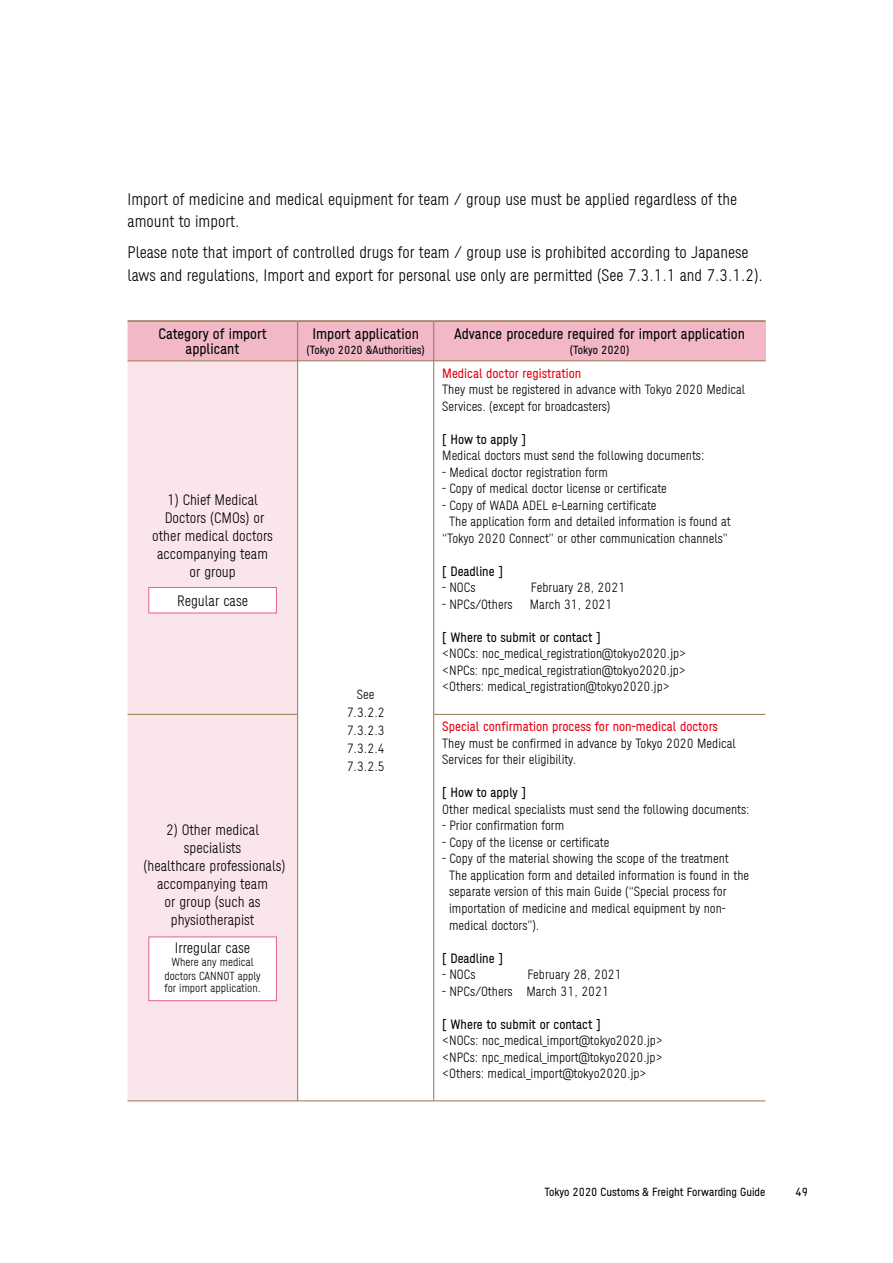
<style>
.page{position:relative;width:893px;height:1263px;background:#fff}
.page>*{position:absolute;margin:0;border:0;box-sizing:border-box;transform-origin:0 0}
.t1{font:300 15px/22.5px "TOKYO2020";color:#000}
.t2{font:300 13.5px/18px "TOKYO2020";color:#000;text-align:center}
.t3{font:13.5px/15px "TOKYO2020";color:#000;text-align:center}
.t4{font:300 12px/16.5px "TOKYO2020";color:#000}
.t5{font:12px "TOKYO2020";color:#000}
.t6{font:12px "TOKYO2020";color:#e60012}
.t7{font:10.5px "TOKYO2020";color:#000}
.t8{font:300 10.5px/13.5px "TOKYO2020";color:#000;text-align:center}
</style>
<div class="page">
<div style="left:128px;top:322px;width:637px;height:39px;background:#f2b8c8"></div>
<div style="left:128px;top:362px;width:169px;height:739px;background:#fae5eb"></div>
<hr style="left:297px;top:322px;width:1px;height:39px;background:#96764d">
<hr style="left:297px;top:361px;width:1px;height:353px;background:#96764d">
<hr style="left:128px;top:320px;width:170px;height:2px;background:#96764d">
<hr style="left:298px;top:320px;width:136px;height:2px;background:#96764d">
<hr style="left:434px;top:320px;width:332px;height:2px;background:#96764d">
<hr style="left:765px;top:322px;width:1px;height:39px;background:#f2b8c8">
<hr style="left:128px;top:361px;width:170px;height:1px;background:#96764d">
<hr style="left:298px;top:361px;width:136px;height:1px;background:#96764d">
<hr style="left:434px;top:361px;width:332px;height:1px;background:#96764d">
<hr style="left:433px;top:322px;width:1px;height:39px;background:#96764d">
<hr style="left:433px;top:361px;width:1px;height:353px;background:#96764d">
<hr style="left:433px;top:714px;width:1px;height:387px;background:#96764d">
<hr style="left:434px;top:714px;width:331px;height:1px;background:#96764d">
<hr style="left:128px;top:714px;width:170px;height:1px;background:#96764d">
<hr style="left:297px;top:714px;width:1px;height:387px;background:#96764d">
<hr style="left:128px;top:1101px;width:170px;height:1px;background:#96764d">
<hr style="left:298px;top:1101px;width:136px;height:1px;background:#96764d">
<hr style="left:434px;top:1101px;width:331px;height:1px;background:#96764d">
<div style="left:148px;top:587px;width:129px;height:26px;background:#fff;border:1px solid #e4608d"></div>
<div style="left:148px;top:936px;width:129px;height:65px;background:#fff;border:1px solid #e4608d"></div>
<p class="t1" style="left:128px;top:187px;width:611px">Import of medicine and medical equipment for team / group use must be applied regardless of the amount to import.</p>
<p class="t1" style="left:128px;top:241px;width:637px">Please note that import of controlled drugs for team / group use is prohibited according to Japanese laws and regulations, Import and export for personal use only are permitted (See 7.3.1.1 and 7.3.1.2).</p>
<p class="t3" style="left:158px;top:326px;width:110px">Category of import applicant</p>
<p class="t3" style="left:312px;top:326px;width:108px">Import application</p>
<p class="t7" style="left:307px;top:343px;width:120px">(Tokyo 2020 &amp;Authorities)</p>
<p class="t2" style="left:152px;top:491px;width:122px">1) Chief Medical<br>Doctors (CMOs) or other medical doctors accompanying team or group</p>
<p class="t2" style="left:177px;top:592px;width:72px">Regular case</p>
<p class="t2" style="left:144px;top:820px;width:143px">2) Other medical specialists<br>(healthcare professionals) accompanying team<br>or group (such as physiotherapist</p>
<p class="t2" style="left:175px;top:938px;width:77px">Irregular case</p>
<p class="t8" style="left:164px;top:955px;width:98px">Where any medical doctors CANNOT apply</p>
<p class="t8" style="left:164px;top:981px;width:98px">for import application.</p>
<p class="t4" style="left:347px;top:685px;width:40px;line-height:18px;text-align:center">See<br>7.3.2.2<br>7.3.2.3<br>7.3.2.4<br>7.3.2.5</p>
<p class="t3" style="left:454px;top:326px;width:292px">Advance procedure required for import application</p>
<p class="t7" style="left:570px;top:343px;width:61px">(Tokyo 2020)</p>
<p class="t6" style="left:442px;top:365px;width:141px">Medical doctor registration</p>
<p class="t4" style="left:442px;top:381px;width:304px">They must be registered in advance with Tokyo 2020 Medical<br>Services. (except for broadcasters)</p>
<p class="t5" style="left:442px;top:431px;width:85px">[ How to apply ]</p>
<p class="t4" style="left:442px;top:447px;width:264px">Medical doctors must send the following documents:</p>
<p class="t4" style="left:442px;top:464px;width:167px">- Medical doctor registration form</p>
<p class="t4" style="left:442px;top:480px;width:226px">- Copy of medical doctor license or certificate</p>
<p class="t4" style="left:442px;top:497px;width:216px">- Copy of WADA ADEL e-Learning certificate</p>
<p class="t4" style="left:449px;top:513px;width:283px">The application form and detailed information is found at</p>
<p class="t4" style="left:442px;top:530px;width:287px">“Tokyo 2020 Connect” or other communication channels”</p>
<p class="t5" style="left:442px;top:563px;width:62px">[ Deadline ]</p>
<p class="t4" style="left:442px;top:579px;width:35px">- NOCs</p>
<p class="t4" style="left:531px;top:579px;width:96px">February 28, 2021</p>
<p class="t4" style="left:442px;top:596px;width:72px">- NPCs/Others</p>
<p class="t4" style="left:530px;top:596px;width:84px">March 31, 2021</p>
<p class="t5" style="left:442px;top:629px;width:160px">[ Where to submit or contact ]</p>
<p class="t4" style="left:442px;top:645px;width:245px;text-align:justify">&lt;NOCs: noc_medical_registration@tokyo2020.jp&gt; &lt;NPCs: npc_medical_registration@tokyo2020.jp&gt; &lt;Others: medical_registration@tokyo2020.jp&gt;</p>
<p class="t6" style="left:442px;top:718px;width:277px">Special confirmation process for non-medical doctors</p>
<p class="t4" style="left:442px;top:735px;width:295px">They must be confirmed in advance by Tokyo 2020 Medical<br>Services for their eligibility.</p>
<p class="t5" style="left:442px;top:784px;width:85px">[ How to apply ]</p>
<p class="t4" style="left:442px;top:801px;width:309px">Other medical specialists must send the following documents:</p>
<p class="t4" style="left:442px;top:817px;width:124px">- Prior confirmation form</p>
<p class="t4" style="left:442px;top:834px;width:169px">- Copy of the license or certificate</p>
<p class="t4" style="left:449px;top:850px;width:302px;text-indent:-7px">- Copy of the material showing the scope of the treatment The application form and detailed information is found in the separate version of this main Guide (“Special process for importation of medicine and medical equipment by non&shy;medical doctors”).</p>
<p class="t5" style="left:442px;top:949px;width:62px">[ Deadline ]</p>
<p class="t4" style="left:442px;top:966px;width:35px">- NOCs</p>
<p class="t4" style="left:527px;top:966px;width:96px">February 28, 2021</p>
<p class="t4" style="left:442px;top:982px;width:168px">- NPCs/Others March 31, 2021</p>
<p class="t5" style="left:442px;top:1015px;width:160px">[ Where to submit or contact ]</p>
<p class="t4" style="left:442px;top:1032px;width:222px;text-align:justify">&lt;NOCs: noc_medical_import@tokyo2020.jp&gt; &lt;NPCs: npc_medical_import@tokyo2020.jp&gt; &lt;Others: medical_import@tokyo2020.jp&gt;</p>
<p class="t7" style="left:544px;top:1184px;width:222px">Tokyo 2020 Customs &amp; Freight Forwarding Guide</p>
<p class="t7" style="left:795px;top:1184px;width:14px">49</p>
</div>
